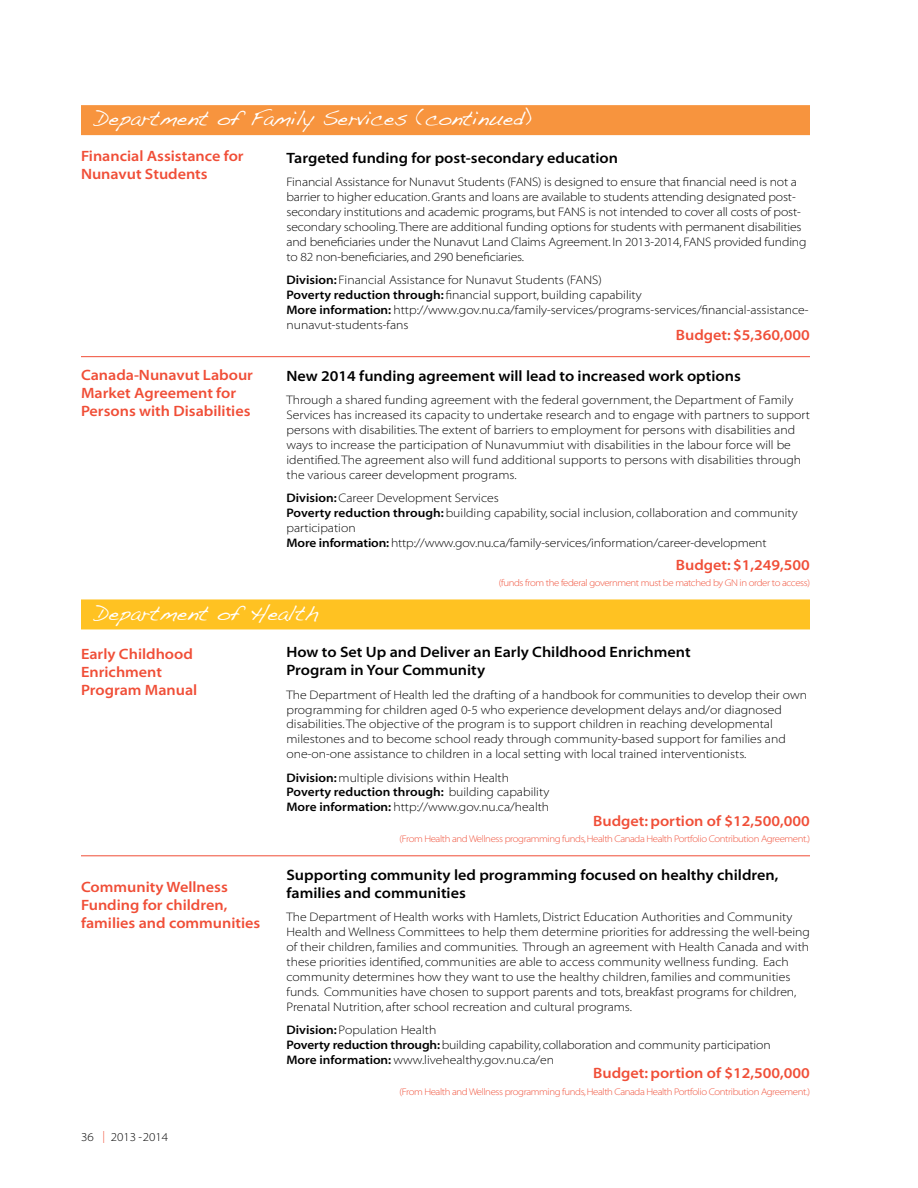
<style>
.page{position:relative;width:918px;height:1188px;background:#fff}
.page>*{position:absolute;margin:0;border:0;box-sizing:border-box;transform-origin:0 0}
.t1{font:21px "Handwriting Dakota";color:#fff}
.t2{font:15px/18px "Myriad MM 565 700";color:#f04e37}
.t3{font:15px/18px "Myriad MM 565 700";color:#000}
.t4{font:12.3px/14.9px "Myriad MM 215 700";color:#000}
.t5{font:12.3px "Myriad MM 565 700";color:#000}
.t6{font:12px "Myriad MM 215 700";color:#000}
.t7{font:9.75px "Myriad MM 215 700";letter-spacing:-.04em;color:#f04e37}
.s1{font-family:"Myriad MM 565 700"}
.s2{font-family:"Myriad MM 215 700"}
.s3{color:#f04e37}
</style>
<div class="page">
<div style="left:81px;top:105px;width:729px;height:30px;background:#f7943e"></div>
<hr style="left:81px;top:356px;width:729px;height:1px;background:#f04e37">
<div style="left:81px;top:599px;width:729px;height:30px;background:#ffc222"></div>
<hr style="left:81px;top:855px;width:729px;height:1px;background:#f04e37">
<h1 class="t1" style="left:94px;top:106px;width:438px">Department of Family Services (continued)</h1>
<p class="t3" style="left:286px;top:150px;width:333px">Targeted funding for post-secondary education</p>
<p class="t4" style="left:286px;top:175px;width:522px">Financial Assistance for Nunavut Students (FANS) is designed to ensure that financial need is not a barrier to higher education. Grants and loans are available to students attending designated post&shy;secondary institutions and academic programs, but FANS is not intended to cover all costs of post&shy;secondary schooling. There are additional funding options for students with permanent disabilities and beneficiaries under the Nunavut Land Claims Agreement. In 2013-2014, FANS provided funding to 82 non-beneficiaries, and 290 beneficiaries.</p>
<p class="t4" style="left:286px;top:273px;width:524px"><span class="s1">Division:</span> Financial Assistance for Nunavut Students (FANS)<br><span class="s1">Poverty reduction through:</span> financial support, building capability<br><span class="s1">More information:</span> http://www.gov.nu.ca/family-services/programs-services/financial-assistance&shy;nunavut-students-fans</p>
<p class="t2" style="left:676px;top:327px;width:136px">Budget: $5,360,000</p>
<p class="t3" style="left:286px;top:368px;width:456px">New 2014 funding agreement will lead to increased work options</p>
<p class="t4" style="left:286px;top:393px;width:525px">Through a shared funding agreement with the federal government, the Department of Family Services has increased its capacity to undertake research and to engage with partners to support persons with disabilities. The extent of barriers to employment for persons with disabilities and ways to increase the participation of Nunavummiut with disabilities in the labour force will be identified. The agreement also will fund additional supports to persons with disabilities through the various career development programs.</p>
<p class="t4" style="left:286px;top:491px;width:513px"><span class="s1">Division:</span> Career Development Services<br><span class="s1">Poverty reduction through:</span> building capability, social inclusion, collaboration and community participation<br><span class="s1">More information:</span> http://www.gov.nu.ca/family-services/information/career-development</p>
<p class="t2" style="left:676px;top:557px;width:136px">Budget: $1,249,500</p>
<p class="t7" style="left:499px;top:578px;width:313px">(funds from the federal government must be matched by GN in order to access)</p>
<h1 class="t1" style="left:94px;top:600px;width:225px">Department of Health</h1>
<p class="t3" style="left:286px;top:644px;width:406px">How to Set Up and Deliver an Early Childhood Enrichment<br>Program in Your Community</p>
<p class="t4" style="left:286px;top:688px;width:522px">The Department of Health led the drafting of a handbook for communities to develop their own programming for children aged 0-5 who experience development delays and/or diagnosed disabilities. The objective of the program is to support children in reaching developmental milestones and to become school ready through community-based support for families and one-on-one assistance to children in a local setting with local trained interventionists.</p>
<p class="t4" style="left:286px;top:771px;width:224px"><span class="s1">Division:</span> multiple divisions within Health</p>
<p class="t5" style="left:286px;top:786px;width:264px">Poverty reduction through: <span class="s2">building capability</span></p>
<p class="t4" style="left:286px;top:800px;width:264px"><span class="s1">More information:</span> http://www.gov.nu.ca/health</p>
<p class="t2" style="left:593px;top:813px;width:218px">Budget: portion of $12,500,000</p>
<p class="t7" style="left:399px;top:834px;width:412px">(From Health and Wellness programming funds, Health Canada Health Portfolio Contribution Agreement.)</p>
<p class="t3" style="left:287px;top:867px;width:493px">Supporting community led programming focused on healthy children, families and communities</p>
<p class="t4" style="left:286px;top:911px;width:525px">The Department of Health works with Hamlets, District Education Authorities and Community Health and Wellness Committees to help them determine priorities for addressing the well-being of their children, families and communities. Through an agreement with Health Canada and with these priorities identified, communities are able to access community wellness funding. Each community determines how they want to use the healthy children, families and communities funds. Communities have chosen to support parents and tots, breakfast programs for children, Prenatal Nutrition, after school recreation and cultural programs.</p>
<p class="t4" style="left:286px;top:1023px;width:486px"><span class="s1">Division:</span> Population Health<br><span class="s1">Poverty reduction through:</span> building capability, collaboration and community participation<br><span class="s1">More information:</span> www.livehealthy.gov.nu.ca/en</p>
<p class="t2" style="left:593px;top:1065px;width:218px">Budget: portion of $12,500,000</p>
<p class="t7" style="left:399px;top:1087px;width:412px">(From Health and Wellness programming funds, Health Canada Health Portfolio Contribution Agreement.)</p>
<p class="t2" style="left:81px;top:148px;width:164px">Financial Assistance for<br>Nunavut Students</p>
<p class="t2" style="left:81px;top:367px;width:174px">Canada-Nunavut Labour<br>Market Agreement for<br>Persons with Disabilities</p>
<p class="t2" style="left:81px;top:646px;width:118px">Early Childhood<br>Enrichment<br>Program Manual</p>
<p class="t2" style="left:81px;top:879px;width:181px">Community Wellness<br>Funding for children, families and communities</p>
<p class="t6" style="left:81px;top:1132px;width:89px">36 <span class="s3">|</span> 2013 -2014</p>
</div>
